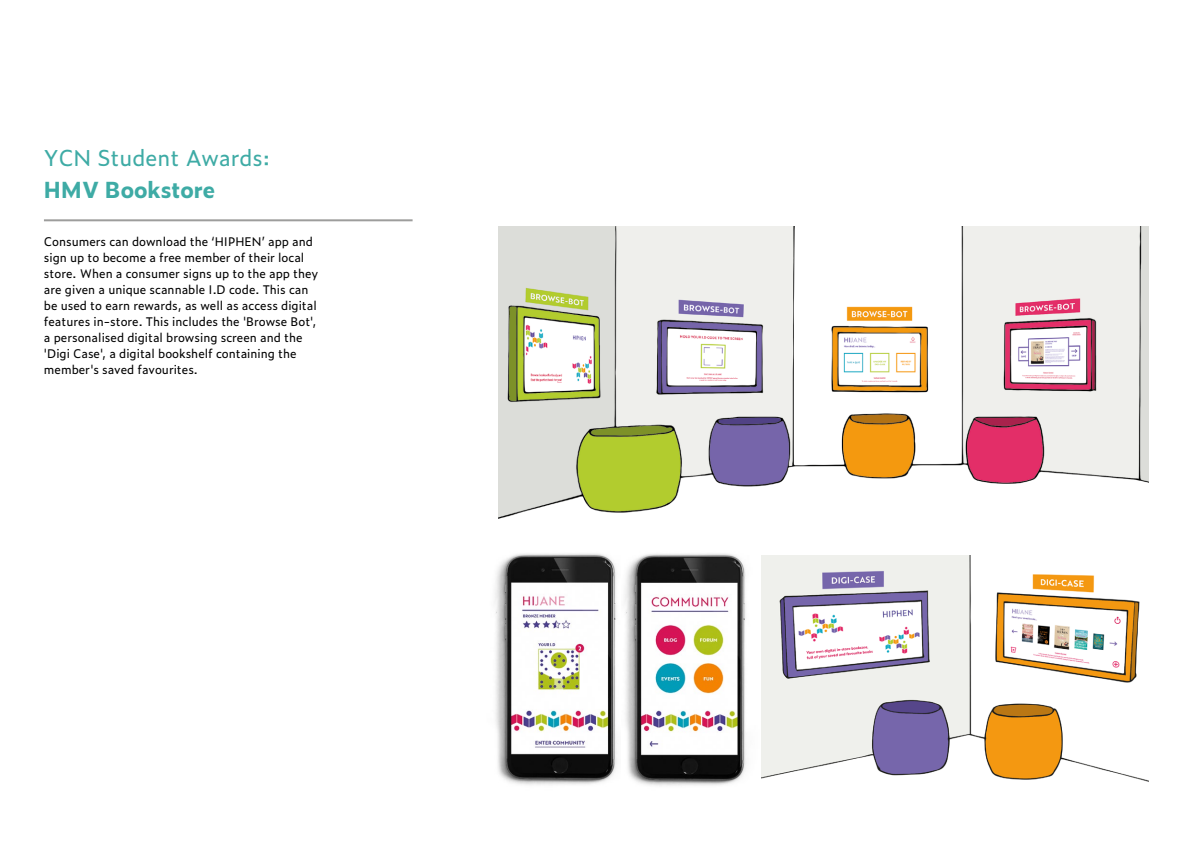
<style>
.page{position:relative;width:1191px;height:842px;background:#fff}
.page>*{position:absolute;margin:0;border:0;box-sizing:border-box;transform-origin:0 0}
.t1{font:22px "Zeitung Pro";color:#3eaba5}
.t2{font:700 22px "Zeitung Pro";color:#3eaba5}
.t3{font:12px/16px "Zeitung Pro";color:#000}
</style>
<div class="page">
<hr style="left:44px;top:219px;width:368px;height:2px;background:#9d9d9c">
<img style="left:625px;top:553px;width:122px;height:233px">
<img style="left:495px;top:553px;width:122px;height:232px">
<img style="left:498px;top:227px;width:650px;height:292px">
<img style="left:761px;top:556px;width:387px;height:226px">
<p class="t1" style="left:44px;top:142px;width:228px">YCN Student Awards:</p>
<p class="t2" style="left:44px;top:173px;width:173px">HMV Bookstore</p>
<p class="t3" style="left:44px;top:233px;width:276px">Consumers can download the ‘HIPHEN’ app and sign up to become a free member of their local store. When a consumer signs up to the app they are given a unique scannable I.D code. This can be used to earn rewards, as well as access digital features in-store. This includes the 'Browse Bot', a personalised digital browsing screen and the 'Digi Case', a digital bookshelf containing the member's saved favourites.</p>
</div>
